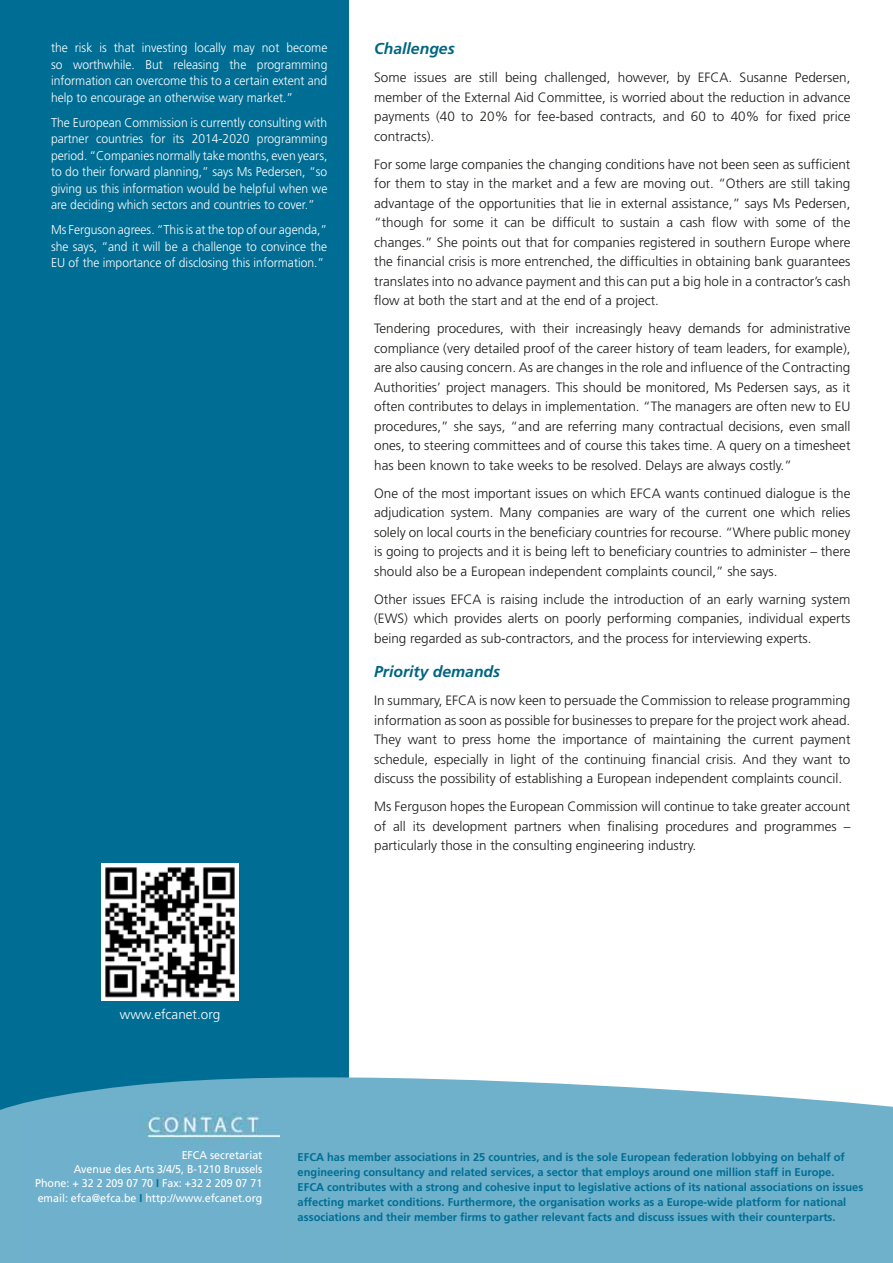
<style>
.page{position:relative;width:893px;height:1263px;background:#fff}
.page>*{position:absolute;margin:0;border:0;box-sizing:border-box;transform-origin:0 0}
.t1{font:italic 700 15.75px "Frutiger LT Std";color:#006582}
.t2{font:300 13.5px/19.5px "Frutiger LT Std";color:#1a1a18;text-align:justify}
.t3{font:300 13.5px "Frutiger LT Std";color:#fff}
.t4{font:300 12.75px/16.5px "Frutiger LT Std";color:#fff;text-align:justify;scale:.95 1}
.t5{font:700 11.25px/15px "Frutiger LT Std";color:#006e94}
.t6{font:11.25px/14.4px "Frutiger LT Std";color:#fff;text-align:right;scale:.95 1}
.s1{font-weight:700;color:#006e94}
</style>
<div class="page">
<div style="left:0;top:0;width:349px;height:1263px;background:#006e94"></div>
<svg style="left:0;top:1077px;width:893px;height:186px;background:#73b2cb"></svg>
<div style="left:20px;top:1113px;width:259px;height:150px;background:#6fb0cc"></div>
<img style="left:101px;top:863px;width:138px;height:138px">
<p class="t4" style="left:51px;top:40px;width:292px">the risk is that investing locally may not become so worthwhile. But releasing the programming information can overcome this to a certain extent and help to encourage an otherwise wary market.”</p>
<p class="t4" style="left:51px;top:114px;width:292px">The European Commission is currently consulting with partner countries for its 2014-2020 programming period. “Companies normally take months, even years, to do their forward planning,” says Ms Pedersen, “so giving us this information would be helpful when we are deciding which sectors and countries to cover.”</p>
<p class="t4" style="left:51px;top:222px;width:292px">Ms Ferguson agrees. “This is at the top of our agenda,” she says, “and it will be a challenge to convince the EU of the importance of disclosing this information.”</p>
<p class="t1" style="left:374px;top:40px;width:82px">Challenges</p>
<p class="t2" style="left:374px;top:68px;width:478px">Some issues are still being challenged, however, by EFCA. Susanne Pedersen, member of the External Aid Committee, is worried about the reduction in advance payments (40 to 20% for fee-based contracts, and 60 to 40% for fixed price contracts).</p>
<p class="t2" style="left:374px;top:155px;width:478px">For some large companies the changing conditions have not been seen as sufficient for them to stay in the market and a few are moving out. “Others are still taking advantage of the opportunities that lie in external assistance,” says Ms Pedersen, “though for some it can be difficult to sustain a cash flow with some of the changes.” She points out that for companies registered in southern Europe where the financial crisis is more entrenched, the difficulties in obtaining bank guarantees translates into no advance payment and this can put a big hole in a contractor’s cash flow at both the start and at the end of a project.</p>
<p class="t2" style="left:374px;top:319px;width:478px">Tendering procedures, with their increasingly heavy demands for administrative compliance (very detailed proof of the career history of team leaders, for example), are also causing concern. As are changes in the role and influence of the Contracting Authorities’ project managers. This should be monitored, Ms Pedersen says, as it often contributes to delays in implementation. “The managers are often new to EU procedures,” she says, “and are referring many contractual decisions, even small ones, to steering committees and of course this takes time. A query on a timesheet has been known to take weeks to be resolved. Delays are always costly.”</p>
<p class="t2" style="left:374px;top:484px;width:478px">One of the most important issues on which EFCA wants continued dialogue is the adjudication system. Many companies are wary of the current one which relies solely on local courts in the beneficiary countries for recourse. “Where public money is going to projects and it is being left to beneficiary countries to administer – there should also be a European independent complaints council,” she says.</p>
<p class="t2" style="left:374px;top:589px;width:478px">Other issues EFCA is raising include the introduction of an early warning system (EWS) which provides alerts on poorly performing companies, individual experts being regarded as sub-contractors, and the process for interviewing experts.</p>
<p class="t1" style="left:374px;top:662px;width:128px">Priority demands</p>
<p class="t2" style="left:374px;top:691px;width:478px">In summary, EFCA is now keen to persuade the Commission to release programming information as soon as possible for businesses to prepare for the project work ahead.<br>They want to press home the importance of maintaining the current payment schedule, especially in light of the continuing financial crisis. And they want to discuss the possibility of establishing a European independent complaints council.</p>
<p class="t2" style="left:374px;top:797px;width:478px">Ms Ferguson hopes the European Commission will continue to take greater account of all its development partners when finalising procedures and programmes – particularly those in the consulting engineering industry.</p>
<p class="t3" style="left:120px;top:1007px;width:102px">www.efcanet.org</p>
<p class="t6" style="left:35px;top:1147px;width:241px">EFCA secretariat<br>Avenue des Arts 3/4/5, B-1210 Brussels<br>Phone: + 32 2 209 07 70 <span class="s1">I</span> Fax: +32 2 209 07 71 email: efca@efca.be <span class="s1">I</span> http://www.efcanet.org</p>
<p class="t5" style="left:298px;top:1149px;width:567px">EFCA has member associations in 25 countries, and is the sole European federation lobbying on behalf of engineering consultancy and related services, a sector that employs around one million staff in Europe.<br>EFCA contributes with a strong and cohesive input to legislative actions of its national associations on issues affecting market conditions. Furthermore, the organisation works as a Europe-wide platform for national associations and their member firms to gather relevant facts and discuss issues with their counterparts.</p>
</div>
